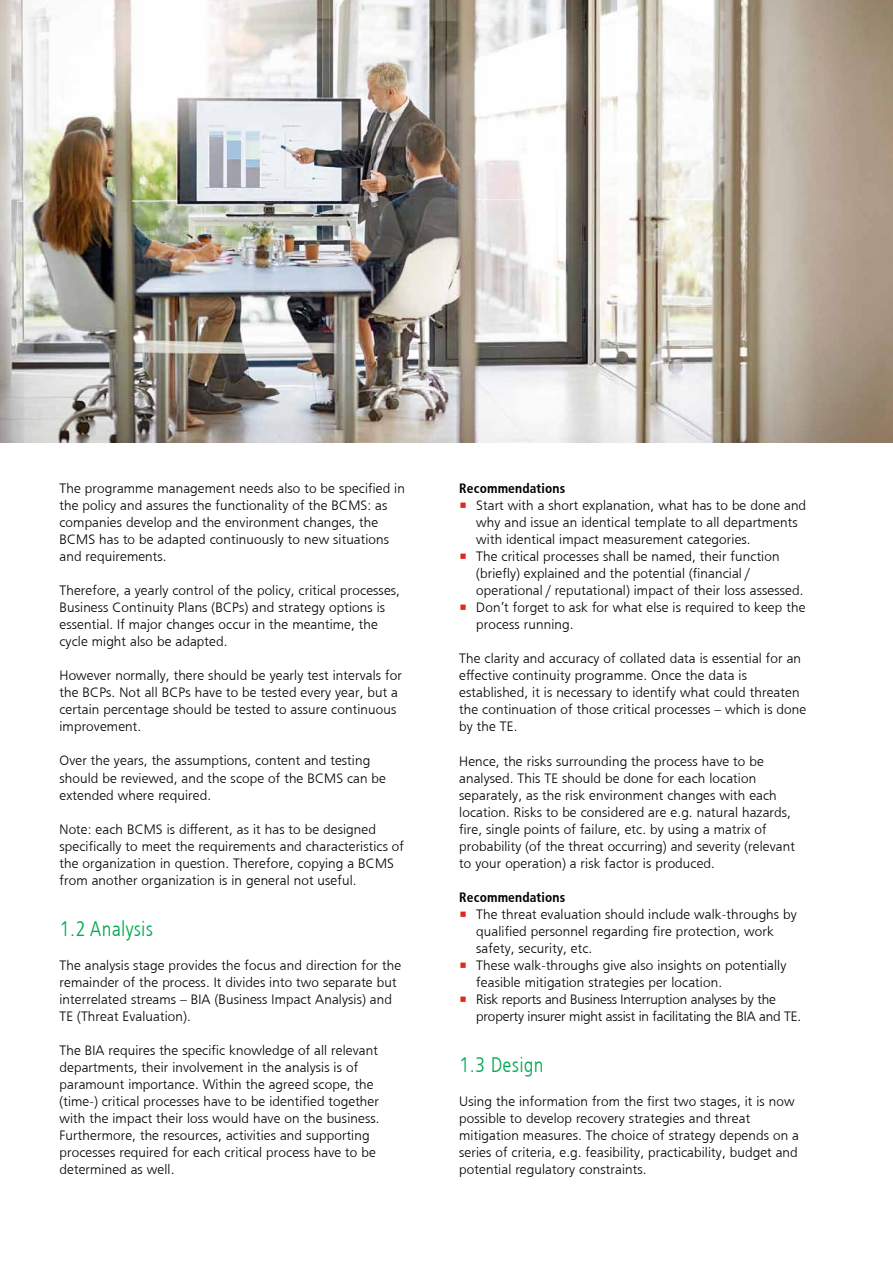
<style>
.page{position:relative;width:893px;height:1263px;background:#fff}
.page>*{position:absolute;margin:0;border:0;box-sizing:border-box;transform-origin:0 0}
.t1{font:21px "HDI Gerling Sans Cond Light";letter-spacing:.01em;color:#00aa50}
.t2{font:13.5px/17px "HDI Gerling Sans Light";letter-spacing:.01em;color:#000}
.t3{font:13.5px/17px "HDI Gerling Sans Light";letter-spacing:-.01em;color:#000}
.t4{font:13.5px "HDI Gerling Sans Cond Bold";letter-spacing:.01em;color:#000}
.s1{color:#dd2a1b}
</style>
<div class="page">
<img style="left:0;top:0;width:893px;height:442px">
<p class="t2" style="left:60px;top:480px;width:347px">The programme management needs also to be specified in the policy and assures the functionality of the BCMS: as companies develop and the environment changes, the BCMS has to be adapted continuously to new situations and requirements.</p>
<p class="t2" style="left:60px;top:582px;width:342px">Therefore, a yearly control of the policy, critical processes, Business Continuity Plans (BCPs) and strategy options is essential. If major changes occur in the meantime, the cycle might also be adapted.</p>
<p class="t2" style="left:60px;top:667px;width:344px">However normally, there should be yearly test intervals for the BCPs. Not all BCPs have to be tested every year, but a certain percentage should be tested to assure continuous improvement.</p>
<p class="t2" style="left:60px;top:752px;width:328px">Over the years, the assumptions, content and testing should be reviewed, and the scope of the BCMS can be extended where required.</p>
<p class="t2" style="left:60px;top:820px;width:346px">Note: each BCMS is different, as it has to be designed specifically to meet the requirements and characteristics of the organization in question. Therefore, copying a BCMS from another organization is in general not useful.</p>
<h1 class="t1" style="left:60px;top:916px;width:95px">1.2 Analysis</h1>
<p class="t2" style="left:60px;top:956px;width:343px">The analysis stage provides the focus and direction for the remainder of the process. It divides into two separate but interrelated streams ‒ BIA (Business Impact Analysis) and TE (Threat Evaluation).</p>
<p class="t2" style="left:60px;top:1041px;width:321px">The BIA requires the specific knowledge of all relevant departments, their involvement in the analysis is of paramount importance. Within the agreed scope, the (time-) critical processes have to be identified together with the impact their loss would have on the business.<br>Furthermore, the resources, activities and supporting processes required for each critical process have to be determined as well.</p>
<p class="t4" style="left:459px;top:481px;width:107px">Recommendations</p>
<p class="t2" style="left:476px;top:497px;width:331px;text-indent:-17px"><span class="s1">•</span> Start with a short explanation, what has to be done and why and issue an identical template to all departments with identical impact measurement categories.</p>
<p class="t2" style="left:476px;top:548px;width:329px;text-indent:-17px"><span class="s1">•</span> The critical processes shall be named, their function (briefly) explained and the potential (financial / operational / reputational) impact of their loss assessed.</p>
<p class="t2" style="left:476px;top:599px;width:331px;text-indent:-17px"><span class="s1">•</span> Don’t forget to ask for what else is required to keep the process running.</p>
<p class="t2" style="left:459px;top:650px;width:349px">The clarity and accuracy of collated data is essential for an effective continuity programme. Once the data is established, it is necessary to identify what could threaten the continuation of those critical processes – which is done by the TE.</p>
<p class="t2" style="left:459px;top:752px;width:337px">Hence, the risks surrounding the process have to be analysed. This TE should be done for each location separately, as the risk environment changes with each location. Risks to be considered are e.g. natural hazards, fire, single points of failure, etc. by using a matrix of probability (of the threat occurring) and severity (relevant to your operation) a risk factor is produced.</p>
<p class="t4" style="left:459px;top:889px;width:107px">Recommendations</p>
<p class="t2" style="left:476px;top:905px;width:322px;text-indent:-17px"><span class="s1">•</span> The threat evaluation should include walk-throughs by qualified personnel regarding fire protection, work safety, security, etc.</p>
<p class="t2" style="left:476px;top:957px;width:312px;text-indent:-17px"><span class="s1">•</span> These walk-throughs give also insights on potentially feasible mitigation strategies per location.</p>
<p class="t3" style="left:476px;top:991px;width:326px;text-indent:-17px"><span class="s1">•</span> Risk reports and Business Interruption analyses by the property insurer might assist in facilitating the BIA and TE.</p>
<h1 class="t1" style="left:459px;top:1052px;width:86px">1.3 Design</h1>
<p class="t2" style="left:459px;top:1092px;width:341px">Using the information from the first two stages, it is now possible to develop recovery strategies and threat mitigation measures. The choice of strategy depends on a series of criteria, e.g. feasibility, practicability, budget and potential regulatory constraints.</p>
</div>
